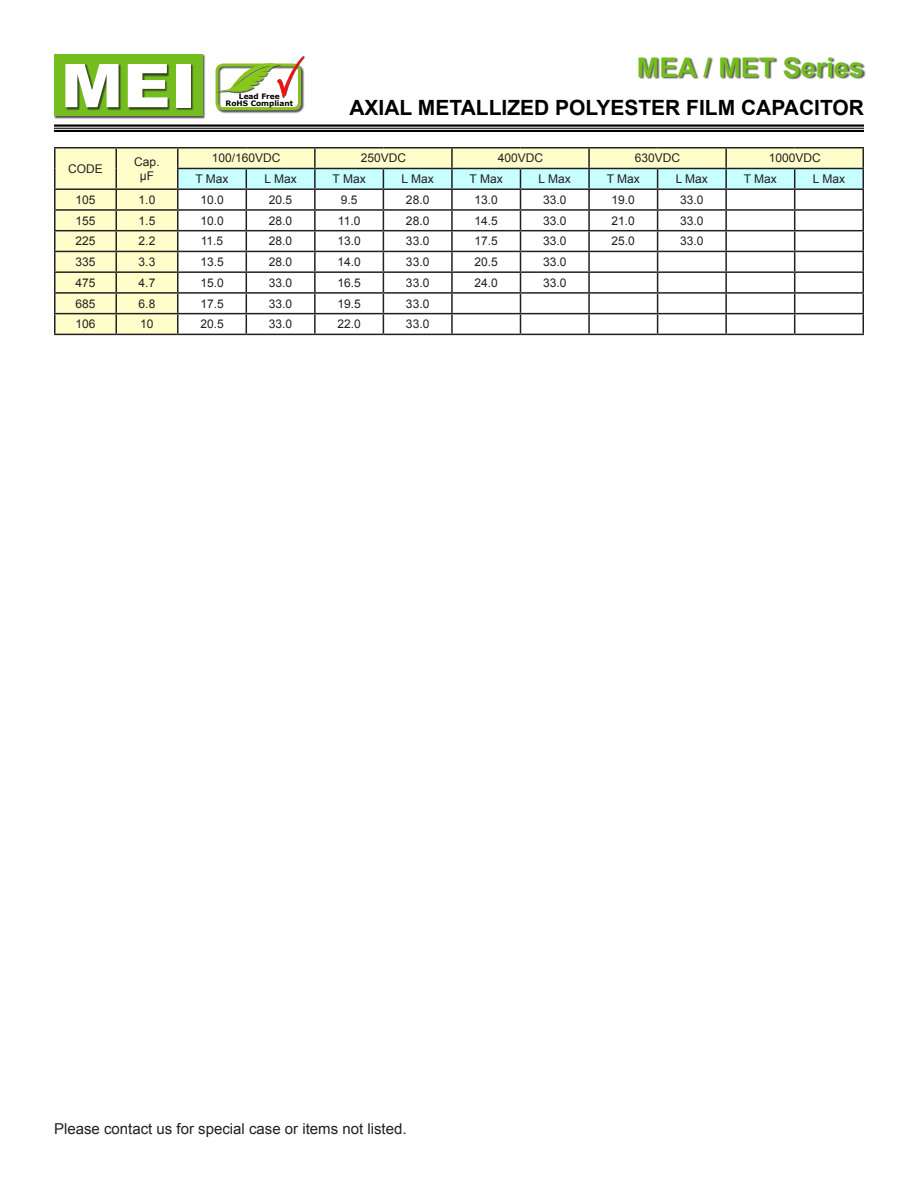
<style>
.page{position:relative;width:918px;height:1188px;background:#fff}
.page>*{position:absolute;margin:0;border:0;box-sizing:border-box;transform-origin:0 0}
.t1{font:900 60.3px "Arial";color:#fff;scale:1.09 1}
.t2{font:700 27px "Arial";color:#73bd1f}
.t3{font:700 21px "Arial";color:#000}
.t4{font:15px "Arial";color:#231f20}
.t5{font:12px "Arial";color:#231f20}
.t6{font:700 7.5px "Verdana";color:#000}
</style>
<div class="page">
<div style="left:216px;top:64px;width:94px;height:55px;background:#231f20;opacity:.75"></div>
<div style="left:277px;top:56px;width:31px;height:46px;background:#fff"></div>
<div style="left:54px;top:55px;width:157px;height:70px;background:#231f20;opacity:.75"></div>
<div style="left:54px;top:54px;width:149px;height:62px;background:#73bd1f"></div>
<div style="left:66px;top:64px;width:110px;height:52px;background:#231f20;opacity:.75"></div>
<div style="left:176px;top:64px;width:23px;height:52px;background:#231f20;opacity:.75"></div>
<hr style="left:54px;top:125px;width:810px;height:2px;background:#000">
<hr style="left:54px;top:128px;width:810px;height:1px;background:#000">
<hr style="left:54px;top:130px;width:810px;height:2px;background:#000">
<div style="left:639px;top:57px;width:279px;height:45px;background:#231f20;opacity:.75"></div>
<hr style="left:54px;top:147px;width:62px;height:1px;background:#231f20">
<hr style="left:116px;top:147px;width:62px;height:1px;background:#231f20">
<hr style="left:54px;top:334px;width:62px;height:1px;background:#231f20">
<hr style="left:116px;top:334px;width:62px;height:1px;background:#231f20">
<hr style="left:246px;top:334px;width:69px;height:1px;background:#231f20">
<hr style="left:315px;top:334px;width:68px;height:1px;background:#231f20">
<hr style="left:383px;top:334px;width:69px;height:1px;background:#231f20">
<hr style="left:452px;top:334px;width:68px;height:1px;background:#231f20">
<hr style="left:520px;top:334px;width:69px;height:1px;background:#231f20">
<hr style="left:589px;top:334px;width:69px;height:1px;background:#231f20">
<hr style="left:658px;top:334px;width:68px;height:1px;background:#231f20">
<hr style="left:726px;top:334px;width:69px;height:1px;background:#231f20">
<hr style="left:795px;top:334px;width:69px;height:1px;background:#231f20">
<hr style="left:178px;top:147px;width:68px;height:1px;background:#231f20">
<hr style="left:246px;top:147px;width:69px;height:1px;background:#231f20">
<hr style="left:315px;top:147px;width:68px;height:1px;background:#231f20">
<hr style="left:383px;top:147px;width:69px;height:1px;background:#231f20">
<hr style="left:452px;top:147px;width:68px;height:1px;background:#231f20">
<hr style="left:520px;top:147px;width:69px;height:1px;background:#231f20">
<hr style="left:589px;top:147px;width:69px;height:1px;background:#231f20">
<hr style="left:658px;top:147px;width:68px;height:1px;background:#231f20">
<hr style="left:726px;top:147px;width:69px;height:1px;background:#231f20">
<hr style="left:795px;top:147px;width:69px;height:1px;background:#231f20">
<svg style="left:54px;top:148px;width:810px;height:186px"></svg>
<hr style="left:178px;top:334px;width:68px;height:1px;background:#231f20">
<svg style="left:216px;top:55px;width:88px;height:55px"></svg>
<h1 class="t1" style="left:61px;top:42px;width:126px">MEI</h1>
<p class="t6" style="left:239px;top:91px;width:42px">Lead Free</p>
<p class="t6" style="left:226px;top:98px;width:69px">RoHS Compliant</p>
<p class="t2" style="left:637px;top:49px;width:229px">MEA / MET Series</p>
<p class="t3" style="left:349px;top:94px;width:516px">AXIAL METALLIZED POLYESTER FILM CAPACITOR</p>
<p class="t5" style="left:68px;top:161px;width:36px">CODE</p>
<p class="t5" style="left:134px;top:154px;width:27px">Cap.</p>
<p class="t5" style="left:140px;top:168px;width:16px">µF</p>
<p class="t5" style="left:212px;top:150px;width:70px">100/160VDC</p>
<p class="t5" style="left:361px;top:150px;width:47px">250VDC</p>
<p class="t5" style="left:498px;top:150px;width:47px">400VDC</p>
<p class="t5" style="left:635px;top:150px;width:47px">630VDC</p>
<p class="t5" style="left:769px;top:150px;width:54px">1000VDC</p>
<p class="t5" style="left:195px;top:171px;width:35px">T Max</p>
<p class="t5" style="left:264px;top:171px;width:34px">L Max</p>
<p class="t5" style="left:333px;top:171px;width:35px">T Max</p>
<p class="t5" style="left:402px;top:171px;width:34px">L Max</p>
<p class="t5" style="left:470px;top:171px;width:35px">T Max</p>
<p class="t5" style="left:539px;top:171px;width:34px">L Max</p>
<p class="t5" style="left:607px;top:171px;width:35px">T Max</p>
<p class="t5" style="left:676px;top:171px;width:34px">L Max</p>
<p class="t5" style="left:744px;top:171px;width:35px">T Max</p>
<p class="t5" style="left:813px;top:171px;width:34px">L Max</p>
<p class="t5" style="left:75px;top:192px;width:22px">105</p>
<p class="t5" style="left:139px;top:192px;width:18px">1.0</p>
<p class="t5" style="left:200px;top:192px;width:25px">10.0</p>
<p class="t5" style="left:269px;top:192px;width:25px">20.5</p>
<p class="t5" style="left:341px;top:192px;width:18px">9.5</p>
<p class="t5" style="left:406px;top:192px;width:25px">28.0</p>
<p class="t5" style="left:475px;top:192px;width:25px">13.0</p>
<p class="t5" style="left:543px;top:192px;width:25px">33.0</p>
<p class="t5" style="left:612px;top:192px;width:25px">19.0</p>
<p class="t5" style="left:680px;top:192px;width:25px">33.0</p>
<p class="t5" style="left:75px;top:213px;width:22px">155</p>
<p class="t5" style="left:139px;top:213px;width:18px">1.5</p>
<p class="t5" style="left:200px;top:213px;width:25px">10.0</p>
<p class="t5" style="left:269px;top:213px;width:25px">28.0</p>
<p class="t5" style="left:338px;top:213px;width:24px">11.0</p>
<p class="t5" style="left:406px;top:213px;width:25px">28.0</p>
<p class="t5" style="left:475px;top:213px;width:25px">14.5</p>
<p class="t5" style="left:543px;top:213px;width:25px">33.0</p>
<p class="t5" style="left:612px;top:213px;width:25px">21.0</p>
<p class="t5" style="left:680px;top:213px;width:25px">33.0</p>
<p class="t5" style="left:75px;top:233px;width:22px">225</p>
<p class="t5" style="left:139px;top:233px;width:18px">2.2</p>
<p class="t5" style="left:201px;top:233px;width:24px">11.5</p>
<p class="t5" style="left:269px;top:233px;width:25px">28.0</p>
<p class="t5" style="left:337px;top:233px;width:25px">13.0</p>
<p class="t5" style="left:406px;top:233px;width:25px">33.0</p>
<p class="t5" style="left:475px;top:233px;width:25px">17.5</p>
<p class="t5" style="left:543px;top:233px;width:25px">33.0</p>
<p class="t5" style="left:612px;top:233px;width:25px">25.0</p>
<p class="t5" style="left:680px;top:233px;width:25px">33.0</p>
<p class="t5" style="left:75px;top:254px;width:22px">335</p>
<p class="t5" style="left:139px;top:254px;width:18px">3.3</p>
<p class="t5" style="left:200px;top:254px;width:25px">13.5</p>
<p class="t5" style="left:269px;top:254px;width:25px">28.0</p>
<p class="t5" style="left:337px;top:254px;width:25px">14.0</p>
<p class="t5" style="left:406px;top:254px;width:25px">33.0</p>
<p class="t5" style="left:475px;top:254px;width:25px">20.5</p>
<p class="t5" style="left:543px;top:254px;width:25px">33.0</p>
<p class="t5" style="left:75px;top:275px;width:22px">475</p>
<p class="t5" style="left:139px;top:275px;width:18px">4.7</p>
<p class="t5" style="left:200px;top:275px;width:25px">15.0</p>
<p class="t5" style="left:269px;top:275px;width:25px">33.0</p>
<p class="t5" style="left:337px;top:275px;width:25px">16.5</p>
<p class="t5" style="left:406px;top:275px;width:25px">33.0</p>
<p class="t5" style="left:475px;top:275px;width:25px">24.0</p>
<p class="t5" style="left:543px;top:275px;width:25px">33.0</p>
<p class="t5" style="left:75px;top:296px;width:22px">685</p>
<p class="t5" style="left:139px;top:296px;width:18px">6.8</p>
<p class="t5" style="left:200px;top:296px;width:25px">17.5</p>
<p class="t5" style="left:269px;top:296px;width:25px">33.0</p>
<p class="t5" style="left:337px;top:296px;width:25px">19.5</p>
<p class="t5" style="left:406px;top:296px;width:25px">33.0</p>
<p class="t5" style="left:75px;top:316px;width:22px">106</p>
<p class="t5" style="left:140px;top:316px;width:15px">10</p>
<p class="t5" style="left:200px;top:316px;width:25px">20.5</p>
<p class="t5" style="left:269px;top:316px;width:25px">33.0</p>
<p class="t5" style="left:337px;top:316px;width:25px">22.0</p>
<p class="t5" style="left:406px;top:316px;width:25px">33.0</p>
<p class="t4" style="left:54px;top:1119px;width:354px">Please contact us for special case or items not listed.</p>
</div>
